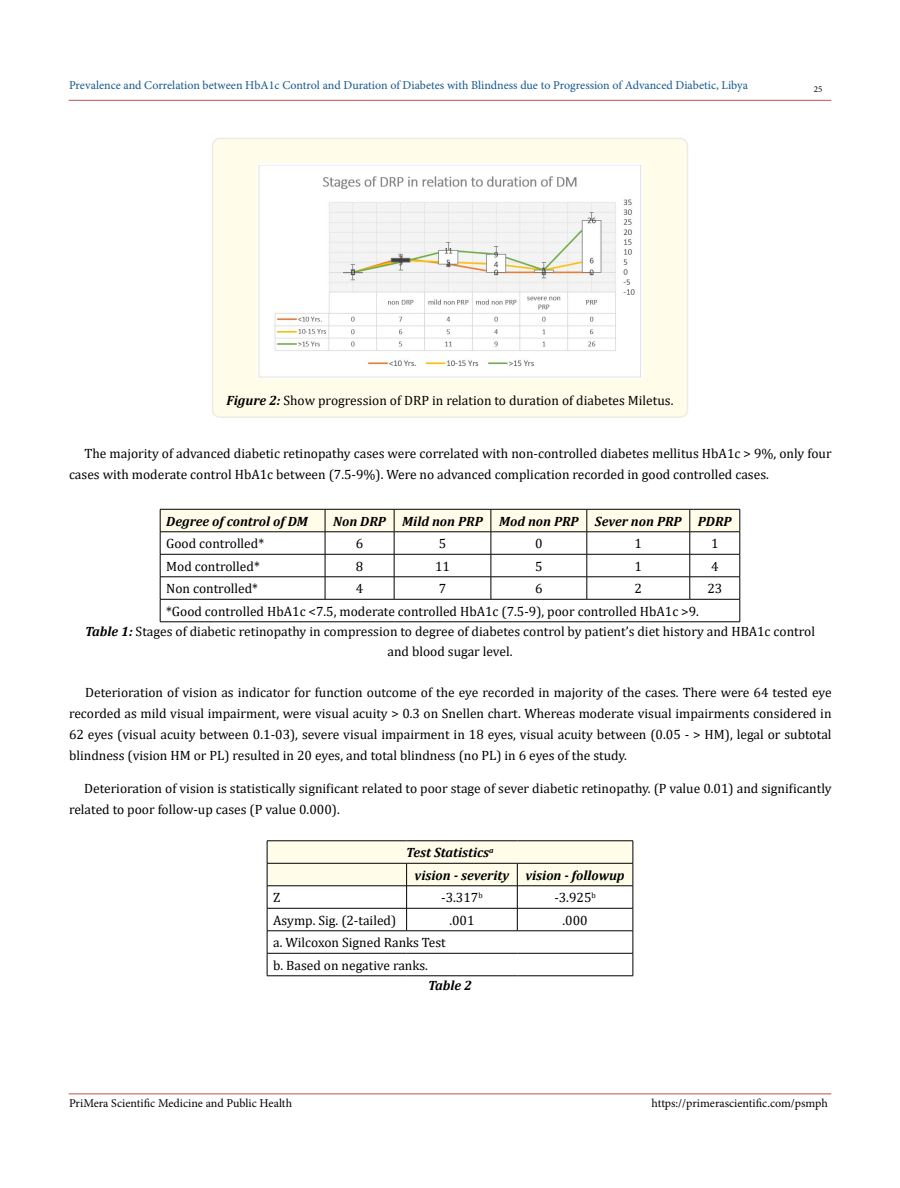
<style>
.page{position:relative;width:900px;height:1188px;background:#fff}
.page>*{position:absolute;margin:0;border:0;box-sizing:border-box;transform-origin:0 0}
.t1{font:13.5px/21px "Cambria";color:#000}
.t2{font:italic 700 13.5px/22.5px "Cambria";color:#000}
.t3{font:12px "Minion Pro";color:#15588c}
.t4{font:12px "Minion Pro";color:#000}
.t5{font:9px "Minion Pro";color:#000}
.s1{font-weight:700;font-style:italic}
</style>
<div class="page">
<hr style="left:69px;top:100px;width:762px;height:1px;background:#c0504d">
<hr style="left:69px;top:1094px;width:762px;height:1px;background:#c0504d">
<div style="left:213px;top:138px;width:474px;height:279px;background:#fffde9;border-radius:8px"></div>
<div style="left:212px;top:138px;width:476px;height:280px;border:2px solid #eeece1;border-radius:8px"></div>
<img style="left:258px;top:164px;width:384px;height:214px">
<svg style="left:160px;top:509px;width:581px;height:113px"></svg>
<hr style="left:160px;top:622px;width:165px;height:1px;background:#000">
<hr style="left:325px;top:622px;width:69px;height:1px;background:#000">
<hr style="left:394px;top:622px;width:97px;height:1px;background:#000">
<hr style="left:491px;top:622px;width:96px;height:1px;background:#000">
<hr style="left:587px;top:622px;width:103px;height:1px;background:#000">
<hr style="left:690px;top:622px;width:50px;height:1px;background:#000">
<div style="left:166px;top:605px;width:568px;height:14px;background:#fff"></div>
<svg style="left:267px;top:841px;width:367px;height:135px"></svg>
<hr style="left:267px;top:976px;width:140px;height:1px;background:#000">
<hr style="left:407px;top:976px;width:110px;height:1px;background:#000">
<hr style="left:517px;top:976px;width:116px;height:1px;background:#000">
<p class="t3" style="left:69px;top:77px;width:680px">Prevalence and Correlation between HbA1c Control and Duration of Diabetes with Blindness due to Progression of Advanced Diabetic, Libya</p>
<p class="t5" style="left:814px;top:83px;width:10px">25</p>
<p class="t1" style="left:227px;top:389px;width:448px"><span class="s1">Figure 2:</span> Show progression of DRP in relation to duration of diabetes Miletus.</p>
<p class="t1" style="left:69px;top:442px;width:764px;text-indent:15px">The majority of advanced diabetic retinopathy cases were correlated with non-controlled diabetes mellitus HbA1c &gt; 9%, only four cases with moderate control HbA1c between (7.5-9%). Were no advanced complication recorded in good controlled cases.</p>
<p class="t2" style="left:166px;top:509px;width:143px">Degree of control of DM</p>
<p class="t2" style="left:333px;top:509px;width:400px">Non DRP Mild non PRP Mod non PRP Sever non PRP PDRP</p>
<p class="t1" style="left:166px;top:533px;width:99px">Good controlled*</p>
<p class="t1" style="left:356px;top:533px;width:9px">6</p>
<p class="t1" style="left:439px;top:533px;width:9px">5</p>
<p class="t1" style="left:535px;top:533px;width:9px">0</p>
<p class="t1" style="left:635px;top:533px;width:9px">1</p>
<p class="t1" style="left:711px;top:533px;width:9px">1</p>
<p class="t1" style="left:166px;top:556px;width:95px">Mod controlled*</p>
<p class="t1" style="left:356px;top:556px;width:9px">8</p>
<p class="t1" style="left:435px;top:556px;width:16px">11</p>
<p class="t1" style="left:535px;top:556px;width:9px">5</p>
<p class="t1" style="left:635px;top:556px;width:9px">1</p>
<p class="t1" style="left:711px;top:556px;width:9px">4</p>
<p class="t1" style="left:166px;top:578px;width:93px">Non controlled*</p>
<p class="t1" style="left:356px;top:578px;width:9px">4</p>
<p class="t1" style="left:439px;top:578px;width:9px">7</p>
<p class="t1" style="left:535px;top:578px;width:9px">6</p>
<p class="t1" style="left:635px;top:578px;width:9px">2</p>
<p class="t1" style="left:707px;top:578px;width:16px">23</p>
<p class="t1" style="left:166px;top:601px;width:534px">*Good controlled HbA1c &lt;7.5, moderate controlled HbA1c (7.5-9), poor controlled HbA1c &gt;9.</p>
<p class="t1" style="left:85px;top:621px;width:732px"><span class="s1">Table 1:</span> Stages of diabetic retinopathy in compression to degree of diabetes control by patient’s diet history and HBA1c control</p>
<p class="t1" style="left:387px;top:641px;width:127px">and blood sugar level.</p>
<p class="t1" style="left:69px;top:682px;width:764px;text-align:justify;text-indent:16px">Deterioration of vision as indicator for function outcome of the eye recorded in majority of the cases. There were 64 tested eye recorded as mild visual impairment, were visual acuity &gt; 0.3 on Snellen chart. Whereas moderate visual impairments considered in 62 eyes (visual acuity between 0.1-03), severe visual impairment in 18 eyes, visual acuity between (0.05 - &gt; HM), legal or subtotal blindness (vision HM or PL) resulted in 20 eyes, and total blindness (no PL) in 6 eyes of the study.</p>
<p class="t1" style="left:69px;top:778px;width:764px;text-indent:15px">Deterioration of vision is statistically significant related to poor stage of sever diabetic retinopathy. (P value 0.01) and significantly related to poor follow-up cases (P value 0.000).</p>
<p class="t2" style="left:415px;top:841px;width:212px;text-indent:-8px">Test Statistics<sup>a<br></sup>vision - severity vision - followup</p>
<p class="t1" style="left:273px;top:887px;width:9px">Z</p>
<p class="t1" style="left:441px;top:887px;width:43px">-3.317<sup>b</sup></p>
<p class="t1" style="left:554px;top:887px;width:43px">-3.925<sup>b</sup></p>
<p class="t1" style="left:273px;top:910px;width:125px">Asymp. Sig. (2-tailed)</p>
<p class="t1" style="left:449px;top:910px;width:27px">.001</p>
<p class="t1" style="left:563px;top:910px;width:27px">.000</p>
<p class="t1" style="left:273px;top:931px;width:174px;line-height:22.5px">a. Wilcoxon Signed Ranks Test b. Based on negative ranks.</p>
<p class="t2" style="left:428px;top:974px;width:46px">Table 2</p>
<p class="t4" style="left:69px;top:1095px;width:225px">PriMera Scientific Medicine and Public Health</p>
<p class="t4" style="left:652px;top:1095px;width:178px">https://primerascientific.com/psmph</p>
</div>
